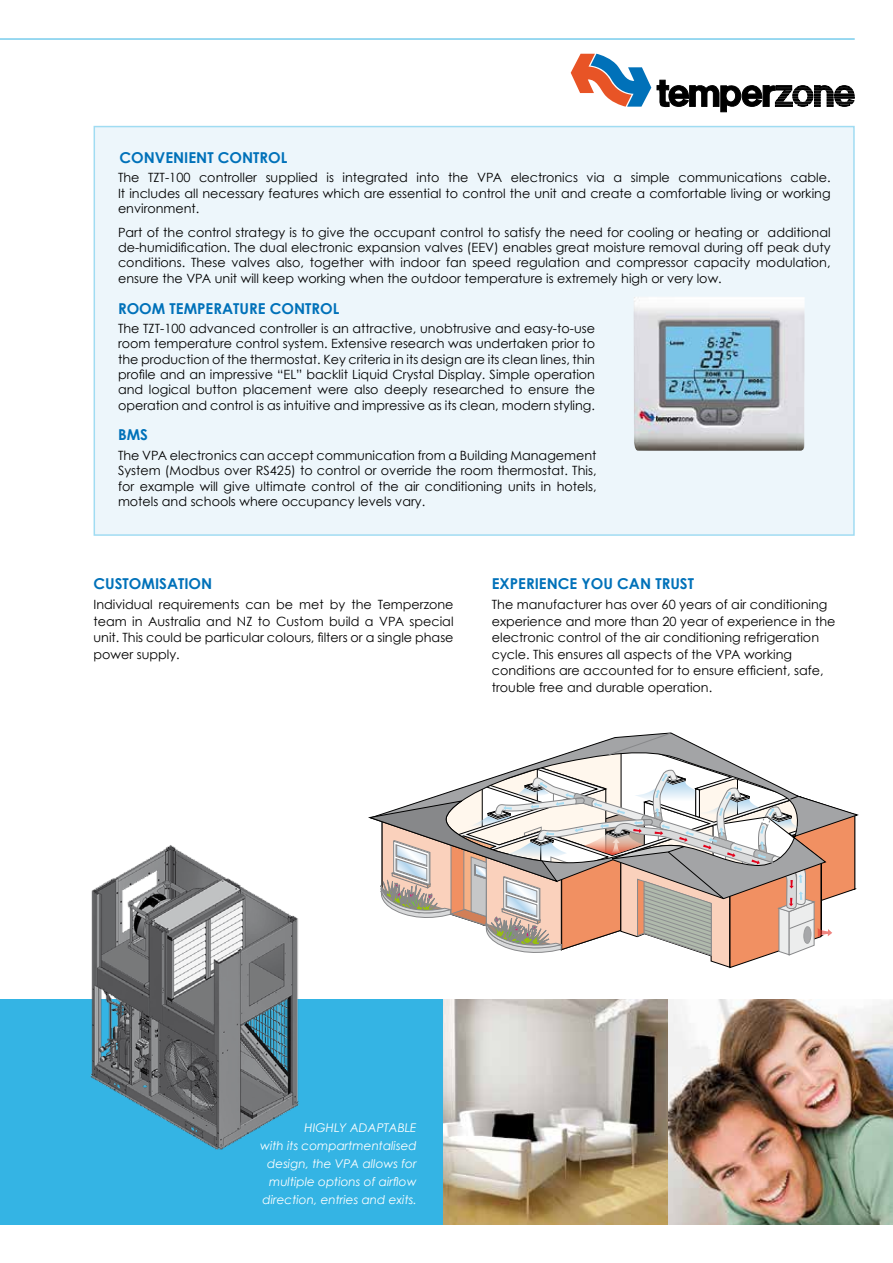
<style>
.page{position:relative;width:893px;height:1263px;background:#fff}
.page>*{position:absolute;margin:0;border:0;box-sizing:border-box;transform-origin:0 0}
.t1{font:700 15px "Century Gothic";color:#0071b9}
.t2{font:12.75px/15.3px "Century Gothic";color:#000;text-align:justify}
.t3{font:italic 12px/18px "Century Gothic";color:#fff;text-align:right}
</style>
<div class="page">
<div style="left:94px;top:126px;width:761px;height:410px;background:#edf6fb"></div>
<svg style="left:657px;top:80px;width:197px;height:32px"></svg>
<svg style="left:571px;top:54px;width:80px;height:53px"></svg>
<img style="left:442px;top:999px;width:451px;height:226px">
<div style="left:0;top:999px;width:442px;height:226px;background:#34b4e4"></div>
<hr style="left:0;top:39px;width:855px;height:1px;background:#34b4e4">
<svg style="left:369px;top:732px;width:487px;height:237px"></svg>
<img style="left:634px;top:297px;width:171px;height:154px">
<img style="left:90px;top:845px;width:209px;height:305px">
<p class="t1" style="left:119px;top:148px;width:170px">CONVENIENT CONTROL</p>
<p class="t2" style="left:118px;top:170px;width:714px">The TZT-100 controller supplied is integrated into the VPA electronics via a simple communications cable.<br>It includes all necessary features which are essential to control the unit and create a comfortable living or working environment.</p>
<p class="t2" style="left:118px;top:224px;width:714px">Part of the control strategy is to give the occupant control to satisfy the need for cooling or heating or additional de-humidification. The dual electronic expansion valves (EEV) enables great moisture removal during off peak duty conditions. These valves also, together with indoor fan speed regulation and compressor capacity modulation, ensure the VPA unit will keep working when the outdoor temperature is extremely high or very low.</p>
<p class="t1" style="left:118px;top:299px;width:223px">ROOM TEMPERATURE CONTROL</p>
<p class="t2" style="left:118px;top:321px;width:479px">The TZT-100 advanced controller is an attractive, unobtrusive and easy-to-use room temperature control system. Extensive research was undertaken prior to the production of the thermostat. Key criteria in its design are its clean lines, thin profile and an impressive “EL” backlit Liquid Crystal Display. Simple operation and logical button placement were also deeply researched to ensure the operation and control is as intuitive and impressive as its clean, modern styling.</p>
<p class="t1" style="left:118px;top:425px;width:32px">BMS</p>
<p class="t2" style="left:118px;top:447px;width:480px">The VPA electronics can accept communication from a Building Management System (Modbus over RS425) to control or override the room thermostat. This, for example will give ultimate control of the air conditioning units in hotels, motels and schools where occupancy levels vary.</p>
<p class="t1" style="left:94px;top:574px;width:120px">CUSTOMISATION</p>
<p class="t2" style="left:94px;top:596px;width:362px;line-height:16.5px">Individual requirements can be met by the Temperzone team in Australia and NZ to Custom build a VPA special unit. This could be particular colours, filters or a single phase power supply.</p>
<p class="t1" style="left:492px;top:574px;width:204px">EXPERIENCE YOU CAN TRUST</p>
<p class="t2" style="left:492px;top:596px;width:345px;line-height:16.5px;text-align:left">The manufacturer has over 60 years of air conditioning experience and more than 20 year of experience in the electronic control of the air conditioning refrigeration cycle. This ensures all aspects of the VPA working conditions are accounted for to ensure efficient, safe, trouble free and durable operation.</p>
<p class="t3" style="left:260px;top:1118px;width:158px">HIGHLY ADAPTABLE<br>with its compartmentalised design, the VPA allows for multiple options of airflow direction, entries and exits.</p>
</div>
